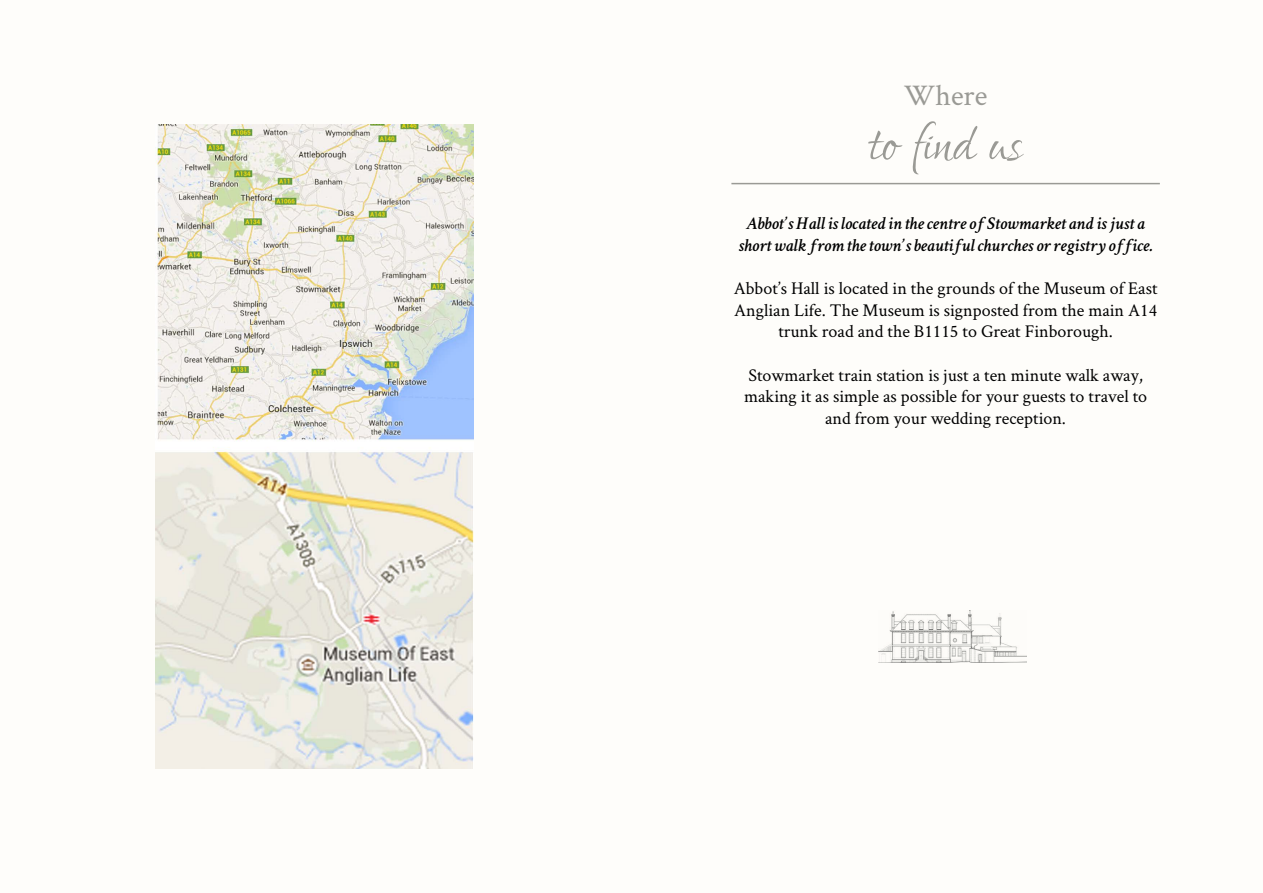
<style>
.page{position:relative;width:1263px;height:893px;background:#fefdfa}
.page>*{position:absolute;margin:0;border:0;box-sizing:border-box;transform-origin:0 0}
.t1{font:73.5px "Lovers Quarrel";color:#9a9a95}
.t2{font:30px "Crimson Text";color:#9a9a95}
.t3{font:18px/21.6px "Crimson Text";color:#000;text-align:center}
.t4{font:italic 600 18px/21.6px "Crimson Text";color:#000;text-align:center}
</style>
<div class="page">
<hr style="left:731px;top:183px;width:429px;height:1px;background:#9a9a95">
<img style="left:878px;top:610px;width:149px;height:52px">
<img style="left:156px;top:124px;width:317px;height:644px">
<h2 class="t2" style="left:904px;top:75px;width:85px">Where</h2>
<h1 class="t1" style="left:868px;top:105px;width:156px">to find us</h1>
<p class="t4" style="left:738px;top:212px;width:416px">Abbot’s Hall is located in the centre of Stowmarket and is just a short walk from the town’s beautiful churches or registry office.</p>
<p class="t3" style="left:734px;top:277px;width:425px">Abbot’s Hall is located in the grounds of the Museum of East<br>Anglian Life. The Museum is signposted from the main A14 trunk road and the B1115 to Great Finborough.</p>
<p class="t3" style="left:744px;top:363px;width:405px">Stowmarket train station is just a ten minute walk away, making it as simple as possible for your guests to travel to and from your wedding reception.</p>
</div>
